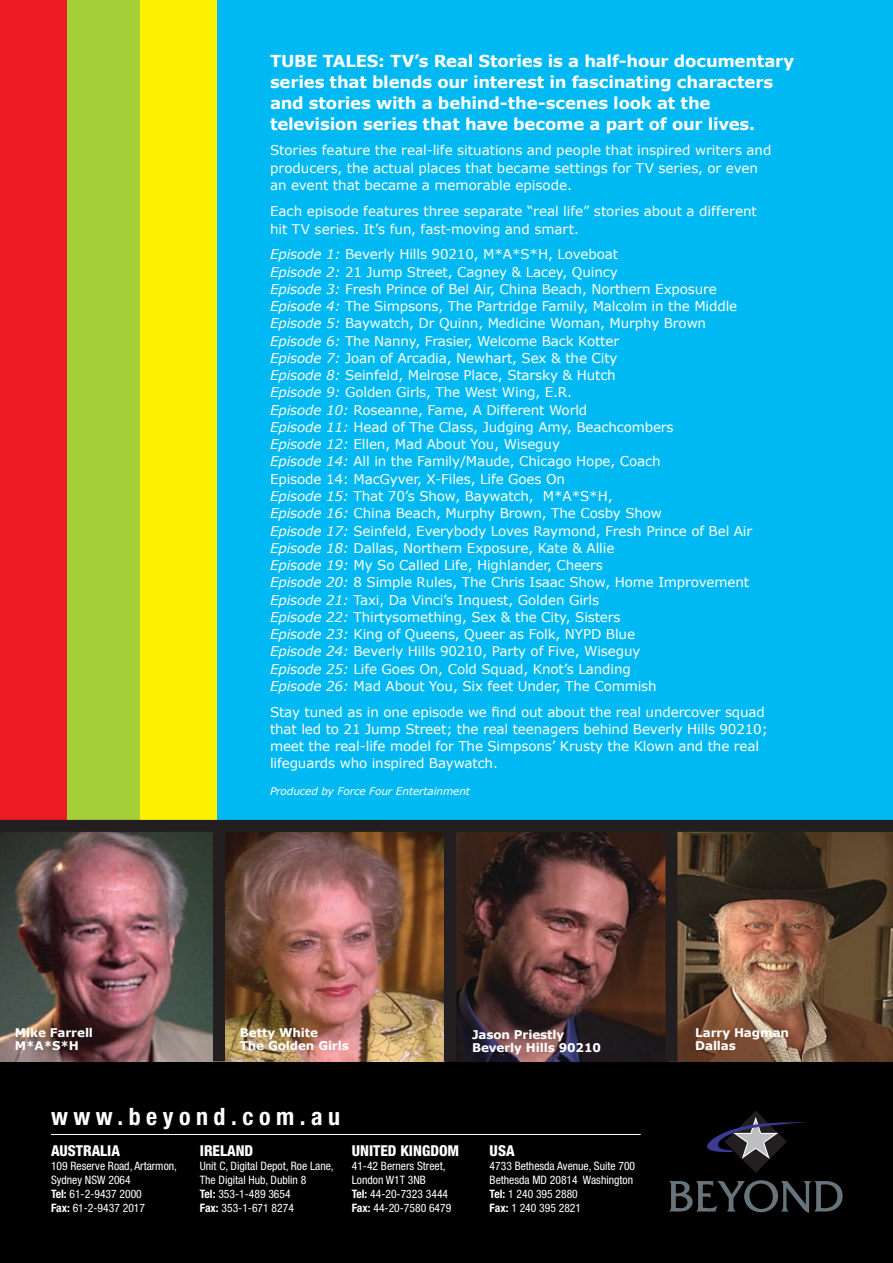
<style>
.page{position:relative;width:893px;height:1263px;background:#fff}
.page>*{position:absolute;margin:0;border:0;box-sizing:border-box;transform-origin:0 0}
.t1{font:700 condensed 24px "Helvetica Neue";letter-spacing:.23em;color:#fff}
.t2{font:700 16.5px/21px "Verdana";letter-spacing:-.015em;color:#fff}
.t3{font:800 condensed 15px "Helvetica Neue";color:#fff}
.t4{font:13.5px/17.2px "Verdana";letter-spacing:-.01em;color:#fff}
.t5{font:700 12px/13.5px "Verdana";letter-spacing:-.01em;color:#fff}
.t6{font:condensed 11.7px/14px "Helvetica Neue";color:#fff}
.t7{font:italic 10.5px "Verdana";letter-spacing:-.01em;color:#fff}
.s1{font-style:italic}
.s2{font-weight:700}
</style>
<div class="page">
<div style="left:0;top:0;width:893px;height:1069px;background:#00b9f2"></div>
<div style="left:0;top:0;width:77px;height:1069px;background:#ed1c24"></div>
<div style="left:67px;top:0;width:73px;height:1069px;background:#a6ce39"></div>
<div style="left:140px;top:0;width:77px;height:1069px;background:#fff200"></div>
<div style="left:0;top:1061px;width:893px;height:202px;background:#000"></div>
<svg style="left:707px;top:1111px;width:100px;height:62px"></svg>
<svg style="left:669px;top:1180px;width:174px;height:33px"></svg>
<hr style="left:51px;top:1134px;width:590px;height:1px;background:#fff">
<img style="left:0;top:832px;width:222px;height:230px">
<img style="left:222px;top:832px;width:224px;height:230px">
<img style="left:446px;top:832px;width:223px;height:230px">
<img style="left:670px;top:832px;width:223px;height:230px">
<div style="left:0;top:820px;width:893px;height:12px;background:#231f20"></div>
<div style="left:213px;top:821px;width:12px;height:240px;background:#231f20"></div>
<div style="left:444px;top:821px;width:12px;height:240px;background:#231f20"></div>
<div style="left:665px;top:821px;width:12px;height:240px;background:#231f20"></div>
<p class="t2" style="left:270px;top:50px;width:526px">TUBE TALES: TV’s Real Stories is a half-hour documentary series that blends our interest in fascinating characters and stories with a behind-the-scenes look at the television series that have become a part of our lives.</p>
<p class="t4" style="left:270px;top:141px;width:503px">Stories feature the real-life situations and people that inspired writers and producers, the actual places that became settings for TV series, or even an event that became a memorable episode.</p>
<p class="t4" style="left:270px;top:201px;width:488px;line-height:18px">Each episode features three separate “real life” stories about a different hit TV series. It’s fun, fast-moving and smart.</p>
<p class="t4" style="left:270px;top:245px;width:484px"><span class="s1">Episode 1:</span> Beverly Hills 90210, M*A*S*H, Loveboat<br><span class="s1">Episode 2:</span> 21 Jump Street, Cagney &amp; Lacey, Quincy<br><span class="s1">Episode 3:</span> Fresh Prince of Bel Air, China Beach, Northern Exposure <span class="s1">Episode 4:</span> The Simpsons, The Partridge Family, Malcolm in the Middle <span class="s1">Episode 5:</span> Baywatch, Dr Quinn, Medicine Woman, Murphy Brown <span class="s1">Episode 6:</span> The Nanny, Frasier, Welcome Back Kotter<br><span class="s1">Episode 7:</span> Joan of Arcadia, Newhart, Sex &amp; the City<br><span class="s1">Episode 8:</span> Seinfeld, Melrose Place, Starsky &amp; Hutch<br><span class="s1">Episode 9:</span> Golden Girls, The West Wing, E.R.<br><span class="s1">Episode 10:</span> Roseanne, Fame, A Different World<br><span class="s1">Episode 11:</span> Head of The Class, Judging Amy, Beachcombers<br><span class="s1">Episode 12:</span> Ellen, Mad About You, Wiseguy<br><span class="s1">Episode 14:</span> All in the Family/Maude, Chicago Hope, Coach<br>Episode 14: MacGyver, X-Files, Life Goes On<br><span class="s1">Episode 15:</span> That 70’s Show, Baywatch, M*A*S*H,<br><span class="s1">Episode 16:</span> China Beach, Murphy Brown, The Cosby Show<br><span class="s1">Episode 17:</span> Seinfeld, Everybody Loves Raymond, Fresh Prince of Bel Air <span class="s1">Episode 18:</span> Dallas, Northern Exposure, Kate &amp; Allie<br><span class="s1">Episode 19:</span> My So Called Life, Highlander, Cheers<br><span class="s1">Episode 20:</span> 8 Simple Rules, The Chris Isaac Show, Home Improvement <span class="s1">Episode 21:</span> Taxi, Da Vinci’s Inquest, Golden Girls<br><span class="s1">Episode 22:</span> Thirtysomething, Sex &amp; the City, Sisters<br><span class="s1">Episode 23:</span> King of Queens, Queer as Folk, NYPD Blue<br><span class="s1">Episode 24:</span> Beverly Hills 90210, Party of Five, Wiseguy<br><span class="s1">Episode 25:</span> Life Goes On, Cold Squad, Knot’s Landing<br><span class="s1">Episode 26:</span> Mad About You, Six feet Under, The Commish</p>
<p class="t4" style="left:270px;top:702px;width:499px">Stay tuned as in one episode we find out about the real undercover squad that led to 21 Jump Street; the real teenagers behind Beverly Hills 90210; meet the real-life model for The Simpsons’ Krusty the Klown and the real lifeguards who inspired Baywatch.</p>
<p class="t7" style="left:270px;top:784px;width:202px">Produced by Force Four Entertainment</p>
<p class="t5" style="left:15px;top:1025px;width:80px">Mike Farrell<br>M*A*S*H</p>
<p class="t5" style="left:695px;top:1025px;width:95px">Larry Hagman<br>Dallas</p>
<p class="t5" style="left:240px;top:1025px;width:111px">Betty White<br>The Golden Girls</p>
<p class="t5" style="left:472px;top:1027px;width:130px">Jason Priestly<br>Beverly Hills 90210</p>
<h1 class="t1" style="left:51px;top:1102px;width:291px">www.beyond.com.au</h1>
<p class="t3" style="left:51px;top:1141px;width:70px">AUSTRALIA</p>
<p class="t6" style="left:51px;top:1158px;width:127px">109 Reserve Road, Artarmon,<br>Sydney NSW 2064<br><span class="s2">Tel:</span> 61-2-9437 2000<br><span class="s2">Fax:</span> 61-2-9437 2017</p>
<p class="t3" style="left:200px;top:1141px;width:55px">IRELAND</p>
<p class="t6" style="left:200px;top:1158px;width:135px">Unit C, Digital Depot, Roe Lane,<br>The Digital Hub, Dublin 8<br><span class="s2">Tel:</span> 353-1-489 3654<br><span class="s2">Fax:</span> 353-1-671 8274</p>
<p class="t3" style="left:352px;top:1141px;width:109px">UNITED KINGDOM</p>
<p class="t6" style="left:352px;top:1158px;width:101px">41-42 Berners Street,<br>London W1T 3NB<br><span class="s2">Tel:</span> 44-20-7323 3444<br><span class="s2">Fax:</span> 44-20-7580 6479</p>
<p class="t3" style="left:490px;top:1141px;width:10px">USA</p>
<p class="t6" style="left:490px;top:1158px;width:147px">4733 Bethesda Avenue, Suite 700<br>Bethesda MD 20814 Washington<br><span class="s2">Tel:</span> 1 240 395 2880<br><span class="s2">Fax:</span> 1 240 395 2821</p>
</div>
